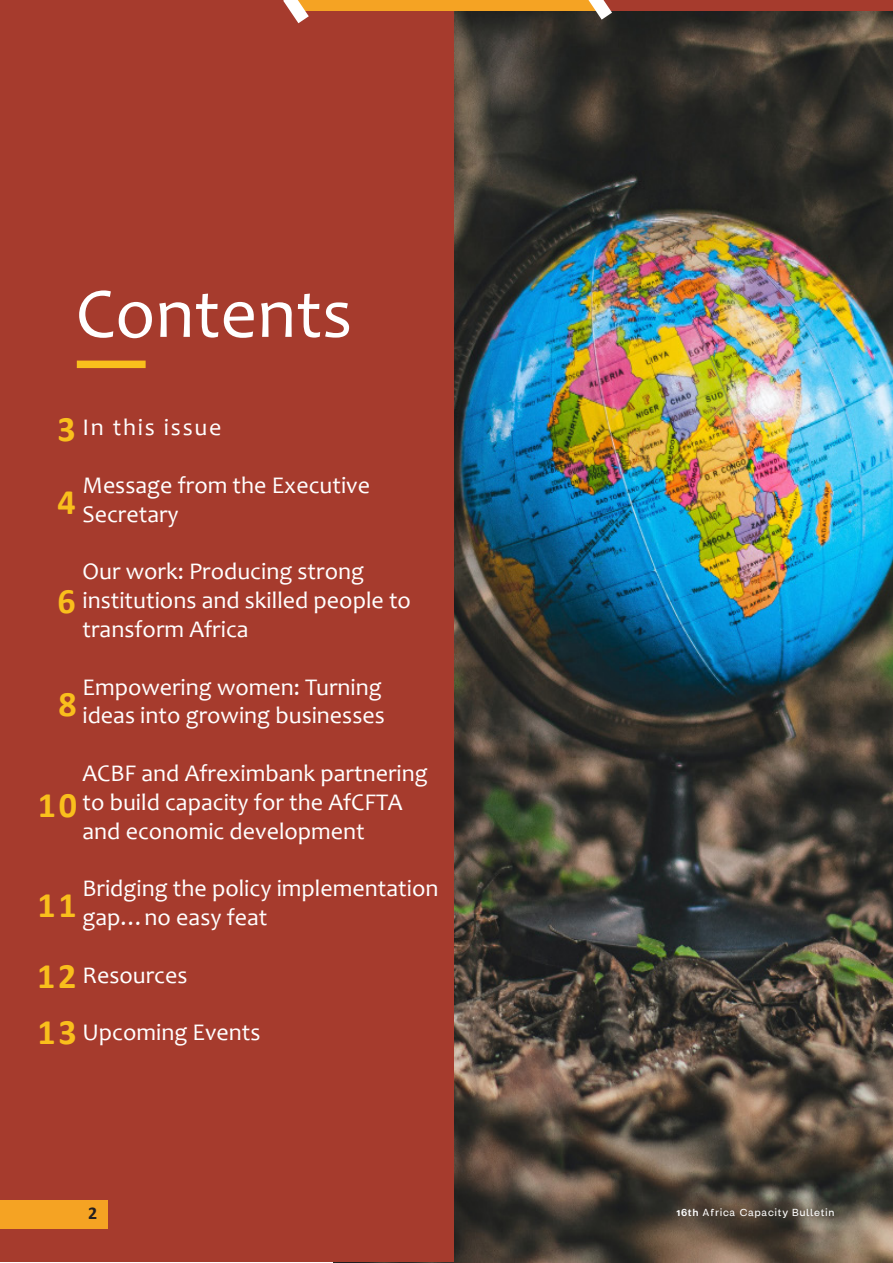
<style>
.page{position:relative;width:893px;height:1263px;background:#fff}
.page>*{position:absolute;margin:0;border:0;box-sizing:border-box;transform-origin:0 0}
.t1{font:72px "Candara";color:#fff}
.t2{font:700 36px "Calibri";letter-spacing:.075em;color:#f9bf1c}
.t3{font:24px/28.8px "Candara";color:#fff}
.t4{font:24px "Candara";letter-spacing:.075em;color:#fff}
.t5{font:700 18px "Calibri";color:#231f20}
.t6{font:600 9px "Clinton";letter-spacing:.045em;color:#fff}
.s1{font-weight:700}
</style>
<div class="page">
<img style="left:453px;top:10px;width:440px;height:1252px">
<div style="left:0;top:1px;width:453px;height:1261px;background:#a63b2d"></div>
<div style="left:0;top:1200px;width:107px;height:29px;background:#f5a323"></div>
<div style="left:0;top:0;width:893px;height:10px;background:#a63b2d"></div>
<div style="left:294px;top:0;width:305px;height:10px;background:#f5a323"></div>
<svg style="left:283px;top:0;width:26px;height:23px"></svg>
<svg style="left:588px;top:0;width:24px;height:20px"></svg>
<div style="left:77px;top:361px;width:69px;height:7px;background:#f9bf1c"></div>
<p class="t1" style="left:76px;top:268px;width:278px">Contents</p>
<p class="t2" style="left:57px;top:403px;width:20px">3</p>
<p class="t4" style="left:82px;top:413px;width:141px">In this issue</p>
<p class="t2" style="left:57px;top:476px;width:20px">4</p>
<p class="t2" style="left:57px;top:576px;width:20px">6</p>
<p class="t3" style="left:82px;top:471px;width:289px">Message from the Executive<br>Secretary</p>
<p class="t3" style="left:82px;top:557px;width:330px">Our work: Producing strong institutions and skilled people to transform Africa</p>
<p class="t3" style="left:82px;top:672px;width:304px">Empowering women: Turning ideas into growing businesses</p>
<p class="t3" style="left:82px;top:759px;width:347px">ACBF and Afreximbank partnering to build capacity for the AfCFTA and economic development</p>
<p class="t3" style="left:82px;top:874px;width:357px">Bridging the policy implementation gap…no easy feat</p>
<p class="t3" style="left:82px;top:960px;width:106px">Resources</p>
<p class="t2" style="left:59px;top:678px;width:20px">8</p>
<p class="t2" style="left:38px;top:779px;width:41px">10</p>
<p class="t2" style="left:38px;top:879px;width:41px">11</p>
<p class="t2" style="left:37px;top:950px;width:41px">12</p>
<p class="t2" style="left:38px;top:1007px;width:41px">13</p>
<p class="t3" style="left:82px;top:1018px;width:180px">Upcoming Events</p>
<p class="t5" style="left:88px;top:1200px;width:11px">2</p>
<p class="t6" style="left:676px;top:1208px;width:160px"><span class="s1">16th</span> Africa Capacity Bulletin</p>
</div>
